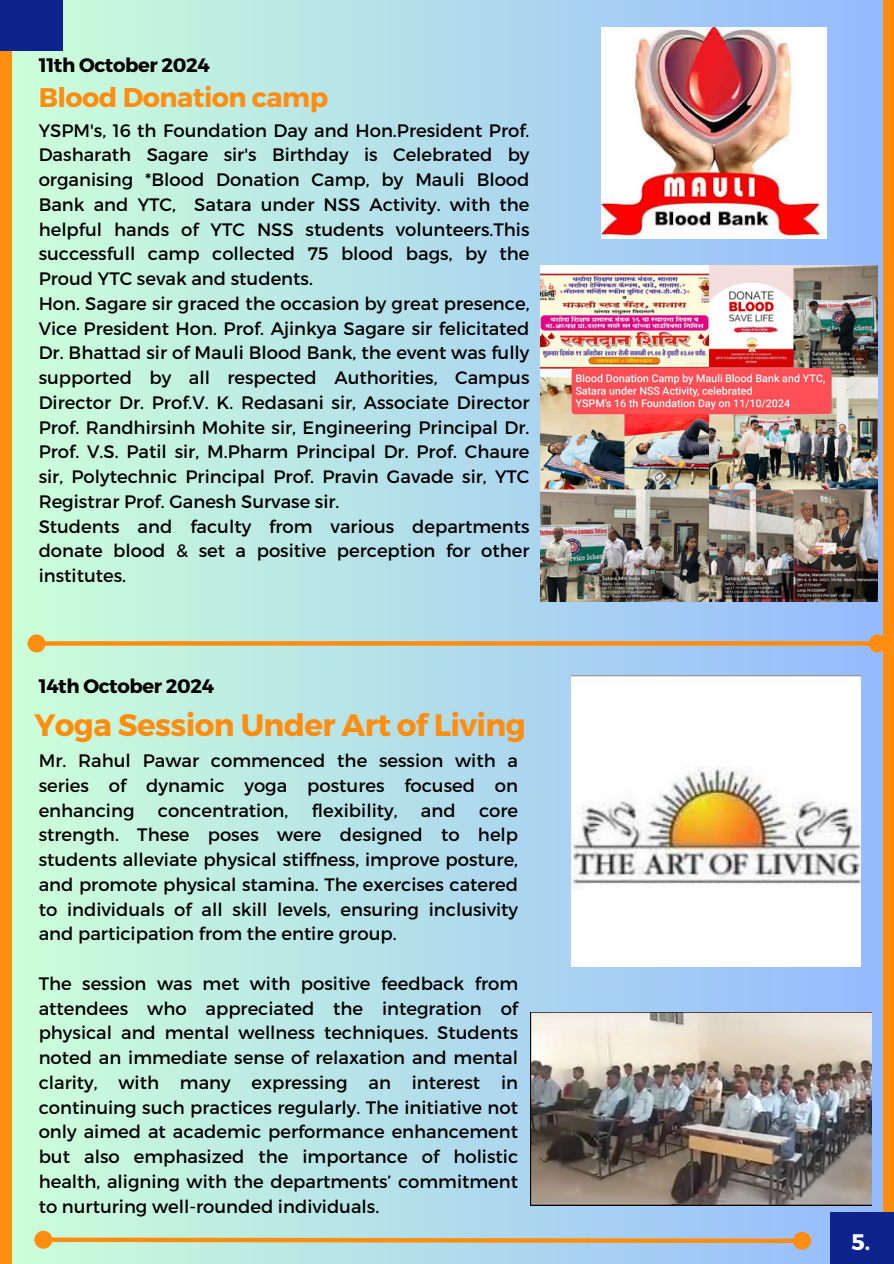
<style>
.page{position:relative;width:894px;height:1264px;background:#fff}
.page>*{position:absolute;margin:0;border:0;box-sizing:border-box;transform-origin:0 0}
.t1{font:700 30.9px "Montserrat";letter-spacing:-.02em;color:#ff8d10}
.t2{font:700 27px "Montserrat";letter-spacing:-.02em;color:#ff8d10}
.t3{font:700 22.5px "Montserrat";color:#fff}
.t4{font:700 19.5px "Montserrat";letter-spacing:-.02em;color:#000}
.t5{font:18px/24.8px "Montserrat";color:#000;text-align:justify}
</style>
<div class="page">
<div style="left:0;top:0;width:893px;height:1263px;background:linear-gradient(to right,#ccffd8,#97bbfe)"></div>
<svg style="left:50px;top:1235px;width:743px;height:10px;background:#d4b987"></svg>
<div style="left:37px;top:1232px;width:13px;height:14px;background:#ff8d10;border-radius:50%"></div>
<div style="left:34px;top:1230px;width:18px;height:18px;border:5px solid #ff8d10;border-radius:50%"></div>
<div style="left:795px;top:1233px;width:13px;height:14px;background:#ff8d10;border-radius:50%"></div>
<div style="left:792px;top:1231px;width:18px;height:18px;border:5px solid #ff8d10;border-radius:50%"></div>
<div style="left:0;top:1px;width:12px;height:1262px;background:#ff8d10"></div>
<img style="left:530px;top:1012px;width:341px;height:193px">
<svg style="left:46px;top:641px;width:822px;height:4px;background:#fa911b"></svg>
<div style="left:30px;top:636px;width:13px;height:14px;background:#ff8d10;border-radius:50%"></div>
<div style="left:28px;top:634px;width:18px;height:18px;border:4px solid #ff8d10;border-radius:50%"></div>
<div style="left:870px;top:636px;width:14px;height:14px;background:#ff8d10;border-radius:50%"></div>
<div style="left:868px;top:634px;width:18px;height:18px;border:4px solid #ff8d10;border-radius:50%"></div>
<div style="left:0;top:0;width:63px;height:50px;background:#0f238d"></div>
<img style="left:540px;top:265px;width:336px;height:336px">
<img style="left:601px;top:28px;width:225px;height:210px">
<img style="left:571px;top:675px;width:289px;height:291px">
<div style="left:883px;top:0;width:10px;height:1263px;background:#ff8d10"></div>
<div style="left:829px;top:1212px;width:64px;height:51px;background:#0f238d"></div>
<h4 class="t4" style="left:39px;top:53px;width:172px">11th October 2024</h4>
<p class="t2" style="left:39px;top:80px;width:291px">Blood Donation camp</p>
<p class="t5" style="left:39px;top:117px;width:492px">YSPM's, 16 th Foundation Day and Hon.President Prof.<br>Dasharath Sagare sir's Birthday is Celebrated by organising *Blood Donation Camp, by Mauli Blood Bank and YTC, Satara under NSS Activity. with the helpful hands of YTC NSS students volunteers.This successfull camp collected 75 blood bags, by the Proud YTC sevak and students.</p>
<p class="t5" style="left:39px;top:290px;width:492px">Hon. Sagare sir graced the occasion by great presence, Vice President Hon. Prof. Ajinkya Sagare sir felicitated Dr. Bhattad sir of Mauli Blood Bank, the event was fully supported by all respected Authorities, Campus Director Dr. Prof.V. K. Redasani sir, Associate Director Prof. Randhirsinh Mohite sir, Engineering Principal Dr.<br>Prof. V.S. Patil sir, M.Pharm Principal Dr. Prof. Chaure sir, Polytechnic Principal Prof. Pravin Gavade sir, YTC Registrar Prof. Ganesh Survase sir.</p>
<p class="t5" style="left:39px;top:513px;width:492px">Students and faculty from various departments donate blood &amp; set a positive perception for other institutes.</p>
<h2 class="t4" style="left:39px;top:673px;width:177px">14th October 2024</h2>
<p class="t1" style="left:34px;top:705px;width:493px">Yoga Session Under Art of Living</p>
<p class="t5" style="left:39px;top:747px;width:481px">Mr. Rahul Pawar commenced the session with a series of dynamic yoga postures focused on enhancing</p>
<p class="t5" style="left:158px;top:796px;width:132px">concentration,</p>
<p class="t5" style="left:312px;top:796px;width:87px">flexibility,</p>
<p class="t5" style="left:421px;top:796px;width:36px">and</p>
<p class="t5" style="left:39px;top:796px;width:481px;text-indent:440px">core strength. These poses were designed to help students alleviate physical stiffness, improve posture, and promote physical stamina. The exercises catered to individuals of all skill levels, ensuring inclusivity and participation from the entire group.</p>
<h4 class="t5" style="left:39px;top:970px;width:481px">The session was met with positive feedback from attendees who appreciated the integration of physical and mental wellness techniques. Students noted an immediate sense of relaxation and mental clarity, with many expressing an interest in continuing such practices regularly. The initiative not only aimed at academic performance enhancement but also emphasized the importance of holistic health, aligning with the departments’ commitment to nurturing well-rounded individuals.</h4>
<p class="t3" style="left:851px;top:1227px;width:20px">5.</p>
</div>
